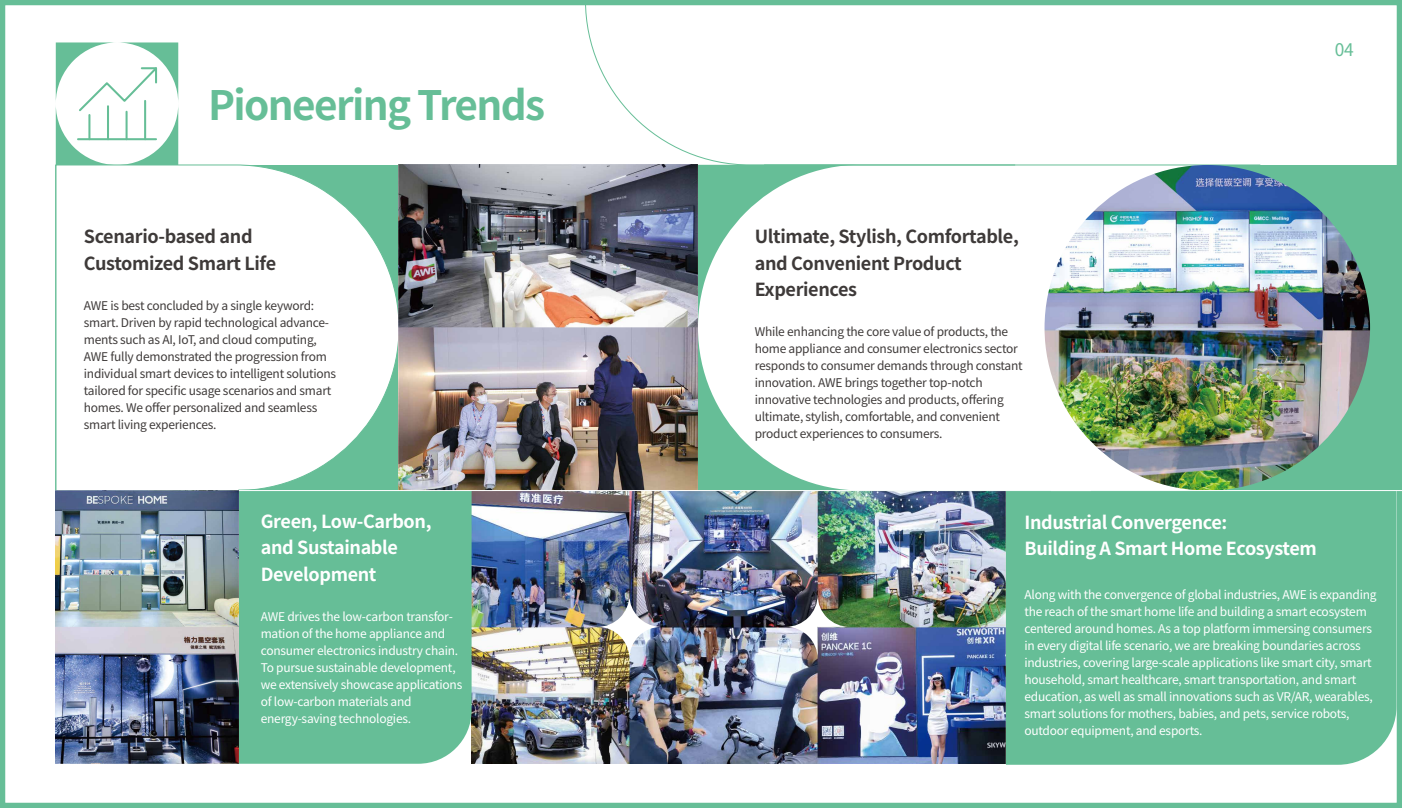
<style>
.page{position:relative;width:1402px;height:808px;background:#fff}
.page>*{position:absolute;margin:0;border:0;box-sizing:border-box;transform-origin:0 0}
.t1{font:700 40.5px "Source Han Sans CN";letter-spacing:-.04em;color:#66be97}
.t2{font:700 18px/26.5px "Source Han Sans CN";letter-spacing:-.02em;color:#3e3a39}
.t3{font:700 18px/26.5px "Source Han Sans CN";letter-spacing:-.02em;color:#fff}
.t4{font:17.4px "Source Han Sans CN";color:#66be97}
.t5{font:12px/17px "Source Han Sans CN";letter-spacing:-.02em;color:#fff}
.t6{font:12px/17px "Source Han Sans CN";letter-spacing:-.02em;color:#3e3a39}
</style>
<div class="page">
<img style="left:0;top:0;width:1402px;height:808px">
<div style="left:1207px;top:165px;width:190px;height:325px;background:#66be97"></div>
<svg style="left:698px;top:166px;width:163px;height:324px"></svg>
<img style="left:1045px;top:165px;width:325px;height:325px;border-radius:163px">
<svg style="left:56px;top:42px;width:122px;height:122px"></svg>
<hr style="left:107px;top:106px;width:2px;height:33px;background:#66be97">
<hr style="left:126px;top:112px;width:2px;height:27px;background:#66be97">
<hr style="left:144px;top:101px;width:2px;height:38px;background:#66be97">
<hr style="left:78px;top:138px;width:78px;height:2px;background:#66be97">
<svg style="left:55px;top:164px;width:345px;height:326px"></svg>
<hr style="left:55px;top:165px;width:1px;height:325px;background:#66be97">
<div style="left:238px;top:489px;width:234px;height:275px;background:#66be97"></div>
<div style="left:1006px;top:491px;width:391px;height:274px;background:#66be97"></div>
<hr style="left:1051px;top:490px;width:351px;height:1px;background:#fff">
<svg style="left:585px;top:0;width:431px;height:166px"></svg>
<img style="left:399px;top:165px;width:299px;height:325px">
<hr style="left:41px;top:490px;width:1050px;height:1px;background:#fff">
<img style="left:56px;top:490px;width:182px;height:273px">
<h1 class="t1" style="left:208px;top:82px;width:339px">Pioneering Trends</h1>
<h2 class="t2" style="left:84px;top:224px;width:194px">Scenario-based and<br>Customized Smart Life</h2>
<p class="t6" style="left:84px;top:297px;width:254px">AWE is best concluded by a single keyword: smart. Driven by rapid technological advance&shy;ments such as AI, IoT, and cloud computing, AWE fully demonstrated the progression from individual smart devices to intelligent solutions tailored for specific usage scenarios and smart homes. We offer personalized and seamless smart living experiences.</p>
<h2 class="t3" style="left:261px;top:508px;width:172px">Green, Low-Carbon, and Sustainable<br>Development</h2>
<p class="t5" style="left:261px;top:608px;width:203px">AWE drives the low-carbon transfor&shy;mation of the home appliance and consumer electronics industry chain.<br>To pursue sustainable development, we extensively showcase applications of low-carbon materials and energy-saving technologies.</p>
<h2 class="t2" style="left:755px;top:224px;width:266px">Ultimate, Stylish, Comfortable, and Convenient Product<br>Experiences</h2>
<p class="t6" style="left:755px;top:324px;width:270px">While enhancing the core value of products, the home appliance and consumer electronics sector responds to consumer demands through constant innovation. AWE brings together top-notch innovative technologies and products, offering ultimate, stylish, comfortable, and convenient product experiences to consumers.</p>
<h3 class="t4" style="left:1335px;top:39px;width:20px">04</h3>
<h2 class="t3" style="left:1024px;top:509px;width:294px">Industrial Convergence:<br>Building A Smart Home Ecosystem</h2>
<p class="t5" style="left:1024px;top:586px;width:354px">Along with the convergence of global industries, AWE is expanding the reach of the smart home life and building a smart ecosystem centered around homes. As a top platform immersing consumers in every digital life scenario, we are breaking boundaries across industries, covering large-scale applications like smart city, smart household, smart healthcare, smart transportation, and smart education, as well as small innovations such as VR/AR, wearables, smart solutions for mothers, babies, and pets, service robots, outdoor equipment, and esports.</p>
</div>
